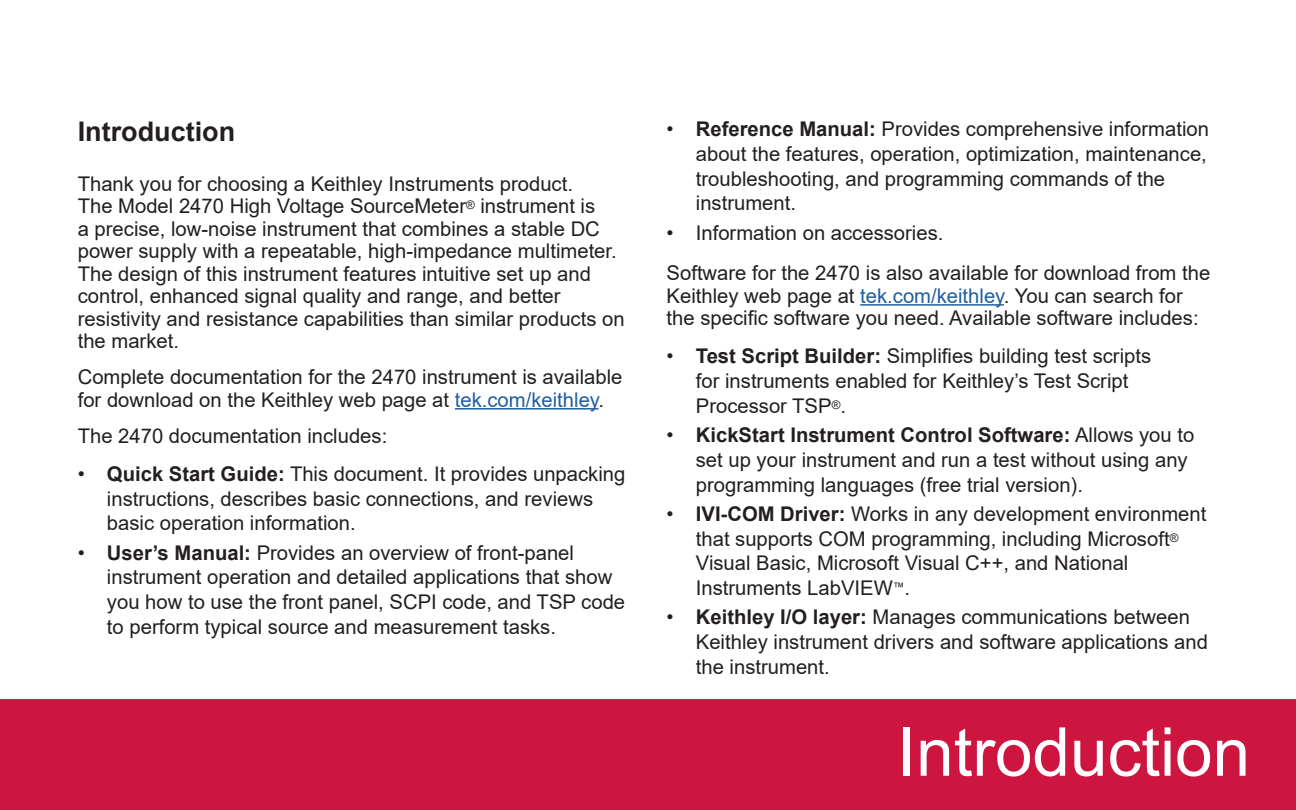
<style>
.page{position:relative;width:1296px;height:810px;background:#fff}
.page>*{position:absolute;margin:0;border:0;box-sizing:border-box;transform-origin:0 0}
.t1{font:67.5px "Arial";color:#fff}
.t2{font:700 27px "Arial";color:#231f20}
.t3{font:20.25px/24.8px "Arial";color:#231f20}
.s1{color:#215e9f}
.s2{font-weight:700}
</style>
<div class="page">
<div style="left:0;top:699px;width:1296px;height:111px;background:#ce153f"></div>
<hr style="left:455px;top:408px;width:144px;height:2px;background:#215e9f">
<hr style="left:860px;top:304px;width:144px;height:2px;background:#215e9f">
<h2 class="t2" style="left:78px;top:113px;width:159px">Introduction</h2>
<p class="t3" style="left:78px;top:172px;width:548px;line-height:22.5px">Thank you for choosing a Keithley Instruments product.<br>The Model 2470 High Voltage SourceMeter<sup>®</sup> instrument is<br>a precise, low-noise instrument that combines a stable DC power supply with a repeatable, high-impedance multimeter.<br>The design of this instrument features intuitive set up and control, enhanced signal quality and range, and better resistivity and resistance capabilities than similar products on the market.</p>
<p class="t3" style="left:78px;top:366px;width:546px;line-height:22.5px">Complete documentation for the 2470 instrument is available for download on the Keithley web page at <span class="s1">tek.com/keithley</span>.</p>
<p class="t3" style="left:78px;top:423px;width:311px">The 2470 documentation includes:</p>
<p class="t3" style="left:107px;top:461px;width:520px;text-indent:-29px">• <span class="s2">Quick Start Guide:</span> This document. It provides unpacking instructions, describes basic connections, and reviews basic operation information.</p>
<p class="t3" style="left:107px;top:540px;width:520px;text-indent:-29px">• <span class="s2">User’s Manual:</span> Provides an overview of front‑panel instrument operation and detailed applications that show you how to use the front panel, SCPI code, and TSP code to perform typical source and measurement tasks.</p>
<p class="t3" style="left:696px;top:117px;width:515px;text-indent:-29px">• <span class="s2">Reference Manual:</span> Provides comprehensive information about the features, operation, optimization, maintenance, troubleshooting, and programming commands of the instrument.</p>
<p class="t3" style="left:667px;top:212px;width:545px;line-height:40.5px">• Information on accessories.<br>Software for the 2470 is also available for download from the</p>
<p class="t3" style="left:667px;top:284px;width:534px;line-height:22.5px">Keithley web page at <span class="s1">tek.com/keithley</span>. You can search for the specific software you need. Available software includes:</p>
<p class="t3" style="left:696px;top:344px;width:457px;text-indent:-29px">• <span class="s2">Test Script Builder:</span> Simplifies building test scripts for instruments enabled for Keithley’s Test Script<br>Processor TSP<sup>®</sup>.</p>
<p class="t3" style="left:696px;top:423px;width:500px;text-indent:-29px">• <span class="s2">KickStart Instrument Control Software:</span> Allows you to set up your instrument and run a test without using any programming languages (free trial version).</p>
<p class="t3" style="left:696px;top:501px;width:512px;text-indent:-29px">• <span class="s2">IVI-COM Driver:</span> Works in any development environment that supports COM programming, including Microsoft<sup>® </sup>Visual Basic, Microsoft Visual C++, and National Instruments LabVIEW<sup>™</sup>.</p>
<p class="t3" style="left:696px;top:605px;width:514px;text-indent:-29px">• <span class="s2">Keithley I/O layer:</span> Manages communications between<br>Keithley instrument drivers and software applications and the instrument.</p>
<h1 class="t1" style="left:897px;top:706px;width:354px">Introduction</h1>
</div>
